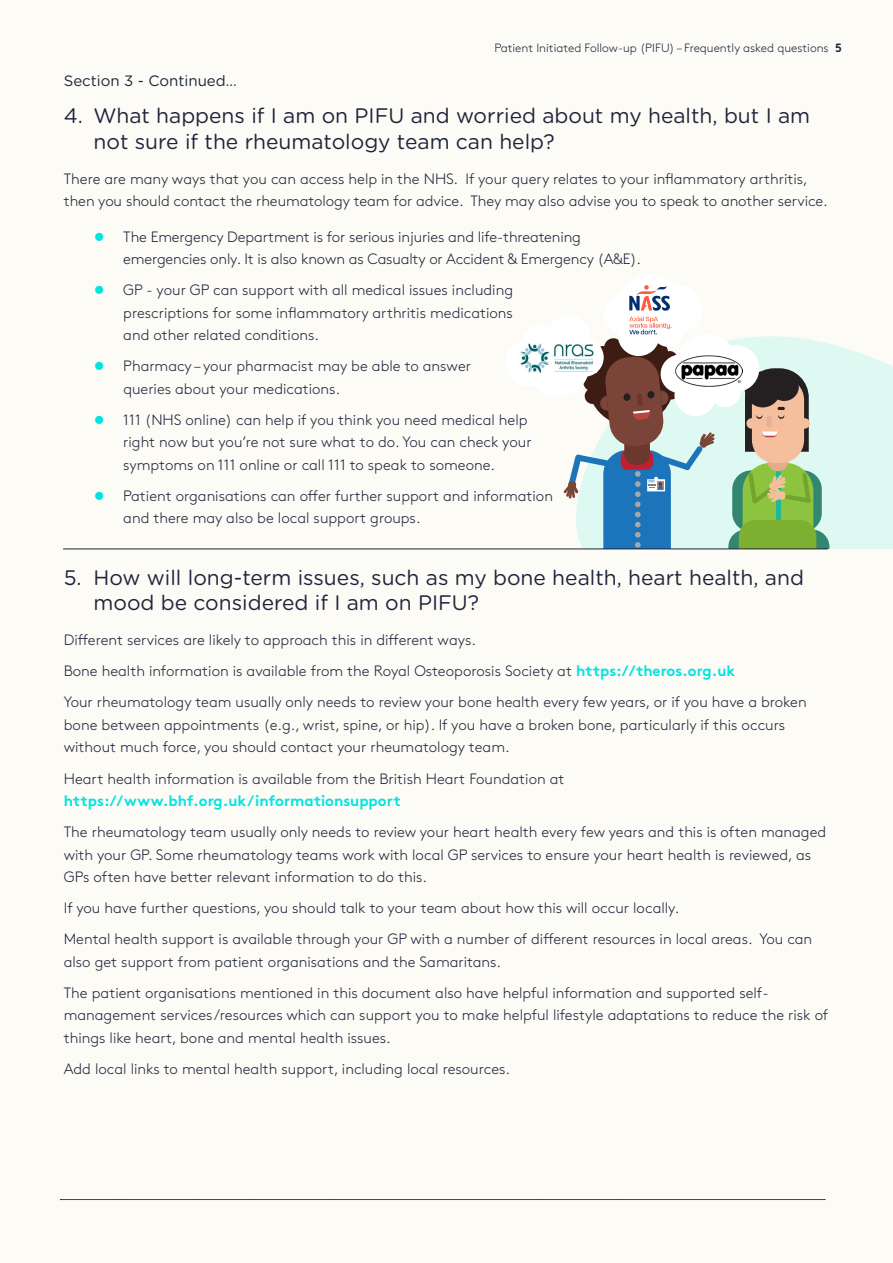
<style>
.page{position:relative;width:893px;height:1263px;background:#fcfbf5}
.page>*{position:absolute;margin:0;border:0;box-sizing:border-box;transform-origin:0 0}
.t1{font:21px/25.5px "Gotham Rnd";color:#1f243d}
.t2{font:300 15px/22.5px "Brown";color:#1f243d}
.t3{font:700 15px "Brown";color:#03e3e2}
.t4{font:15px "Gotham Rnd";color:#1f243d}
.t5{font:300 12px "Brown";color:#1f243d}
.s1{font-weight:700}
.s2{font-size:22.5px;color:#03e3e2}
.s3{font-weight:700;color:#03e3e2}
</style>
<div class="page">
<svg style="left:60px;top:1199px;width:765px;height:1px"></svg>
<div style="left:816px;top:341px;width:77px;height:208px;background:#def8f2"></div>
<div style="left:728px;top:530px;width:101px;height:44px;background:#338770;border-radius:17px"></div>
<div style="left:732px;top:470px;width:90px;height:62px;background:#338770;border-radius:19px"></div>
<svg style="left:505px;top:285px;width:311px;height:264px"></svg>
<img style="left:675px;top:356px;width:68px;height:30px">
<div style="left:564px;top:549px;width:329px;height:64px;background:#fcfbf5"></div>
<hr style="left:63px;top:549px;width:764px;height:1px;background:#1f243d">
<p class="t5" style="left:494px;top:39px;width:349px">Patient Initiated Follow-up (PIFU) – Frequently asked questions <span class="s1">5</span></p>
<p class="t4" style="left:64px;top:70px;width:174px">Section 3 - Continued...</p>
<h1 class="t1" style="left:94px;top:102px;width:718px;text-indent:-30px">4. What happens if I am on PIFU and worried about my health, but I am not sure if the rheumatology team can help?</h1>
<p class="t2" style="left:64px;top:166px;width:765px">There are many ways that you can access help in the NHS. If your query relates to your inflammatory arthritis, then you should contact the rheumatology team for advice. They may also advise you to speak to another service.</p>
<p class="t2" style="left:123px;top:224px;width:519px;text-indent:-30px"><span class="s2">•</span> The Emergency Department is for serious injuries and life-threatening emergencies only. It is also known as Casualty or Accident &amp; Emergency (A&amp;E).</p>
<p class="t2" style="left:123px;top:278px;width:391px;text-align:justify;text-indent:-30px"><span class="s2">•</span> GP - your GP can support with all medical issues including prescriptions for some inflammatory arthritis medications and other related conditions.</p>
<p class="t2" style="left:123px;top:354px;width:349px;text-indent:-30px"><span class="s2">•</span> Pharmacy – your pharmacist may be able to answer queries about your medications.</p>
<p class="t2" style="left:123px;top:407px;width:410px;text-indent:-30px"><span class="s2">•</span> 111 (NHS online) can help if you think you need medical help right now but you’re not sure what to do. You can check your symptoms on 111 online or call 111 to speak to someone.</p>
<p class="t2" style="left:123px;top:483px;width:431px;text-indent:-30px"><span class="s2">•</span> Patient organisations can offer further support and information and there may also be local support groups.</p>
<h1 class="t1" style="left:94px;top:563px;width:712px;text-indent:-30px">5. How will long-term issues, such as my bone health, heart health, and mood be considered if I am on PIFU?</h1>
<p class="t2" style="left:64px;top:624px;width:744px;line-height:31px">Different services are likely to approach this in different ways.<br>Bone health information is available from the Royal Osteoporosis Society at <span class="s3">https://theros.org.uk<br></span>Your rheumatology team usually only needs to review your bone health every few years, or if you have a broken</p>
<p class="t2" style="left:64px;top:712px;width:723px">bone between appointments (e.g., wrist, spine, or hip). If you have a broken bone, particularly if this occurs without much force, you should contact your rheumatology team.</p>
<p class="t2" style="left:64px;top:766px;width:502px">Heart health information is available from the British Heart Foundation at</p>
<p class="t3" style="left:64px;top:788px;width:338px">https://www.bhf.org.uk/informationsupport</p>
<p class="t2" style="left:64px;top:819px;width:764px">The rheumatology team usually only needs to review your heart health every few years and this is often managed with your GP. Some rheumatology teams work with local GP services to ensure your heart health is reviewed, as<br>GPs often have better relevant information to do this.</p>
<p class="t2" style="left:64px;top:891px;width:750px;line-height:31px">If you have further questions, you should talk to your team about how this will occur locally.<br>Mental health support is available through your GP with a number of different resources in local areas. You can</p>
<p class="t2" style="left:64px;top:945px;width:706px;line-height:31px">also get support from patient organisations and the Samaritans.<br>The patient organisations mentioned in this document also have helpful information and supported self-</p>
<p class="t2" style="left:64px;top:1002px;width:766px">management services/resources which can support you to make helpful lifestyle adaptations to reduce the risk of things like heart, bone and mental health issues.</p>
<p class="t2" style="left:64px;top:1056px;width:448px">Add local links to mental health support, including local resources.</p>
</div>
